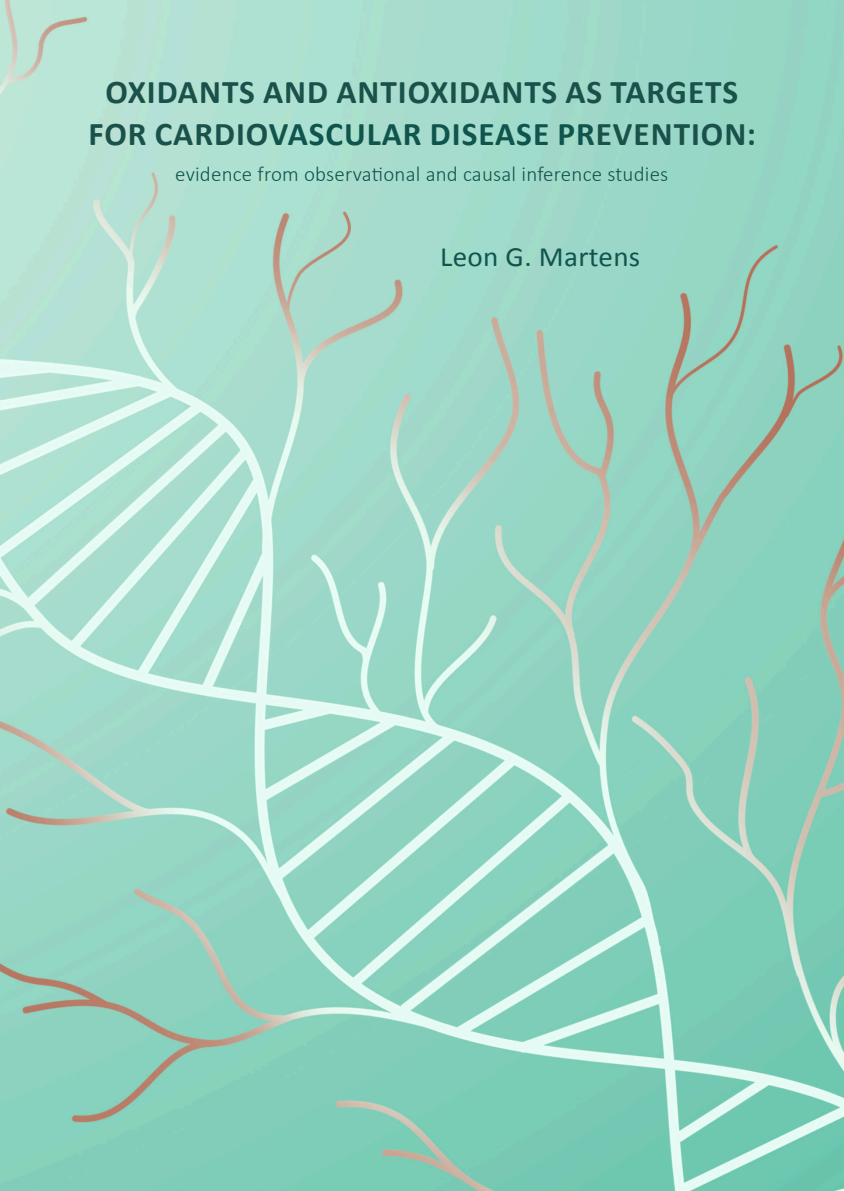
<style>
.page{position:relative;width:844px;height:1191px;background:#fff}
.page>*{position:absolute;margin:0;border:0;box-sizing:border-box;transform-origin:0 0}
.t1{font:700 33.25px/42px "Calibri";letter-spacing:.03em;color:#1a514a;text-align:center}
.t2{font:28px "Calibri";letter-spacing:.01em;color:#10554d;scale:1.04 1}
.t3{font:300 21px "Calibri";letter-spacing:.01em;color:#10554d}
.s1{color:#10554d}
</style>
<div class="page">
<img style="left:0;top:0;width:843px;height:1191px">
<p class="t1" style="left:88px;top:70px;width:668px">OXIDANTS AND ANTIOXIDANTS AS TARGETS<br>FOR CARDIO<span class="s1">VASCULAR DISEASE PR</span>EVENTION:</p>
<p class="t3" style="left:175px;top:161px;width:494px">evidence from observational and causal inference studies</p>
<p class="t2" style="left:440px;top:237px;width:194px">Leon G. Martens</p>
</div>
